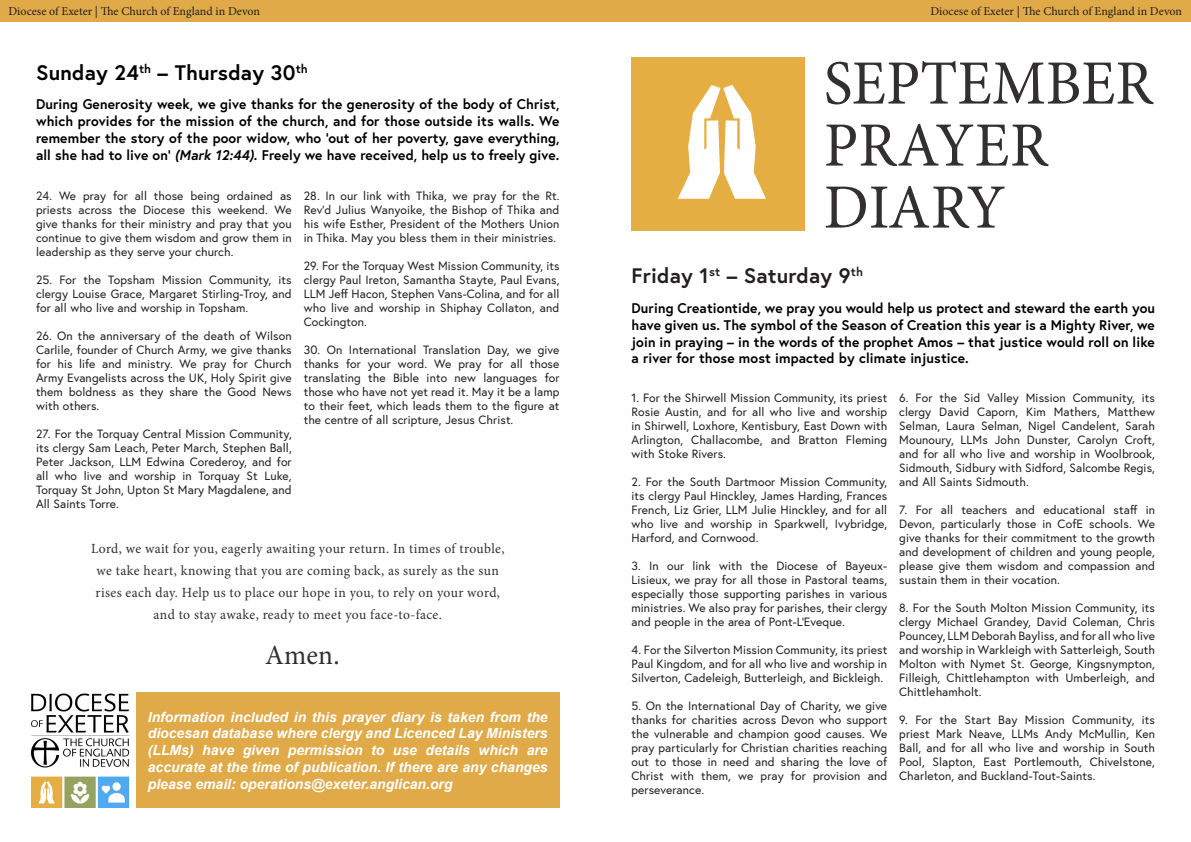
<style>
.page{position:relative;width:1191px;height:842px;background:#fff}
.page>*{position:absolute;margin:0;border:0;box-sizing:border-box;transform-origin:0 0}
.t1{font:63px "Minion Pro";color:#312f30}
.t2{font:63px "Minion Pro";color:#312f30;scale:.96 1}
.t3{font:28px "Minion Pro";color:#312f30}
.t4{font:700 21px "Europa";letter-spacing:.01em;color:#000001}
.t5{font:700 21px "Europa";letter-spacing:.01em;color:#231f20}
.t6{font:700 14px/16.8px "Europa";letter-spacing:.01em;color:#000001;text-align:justify}
.t7{font:700 14px/16.8px "Europa";letter-spacing:.01em;color:#000;text-align:justify}
.t8{font:italic 700 14px/16.8px "Arial";color:#fff;text-align:justify}
.t9{font:14px/22px "Minion Pro";letter-spacing:.025em;color:#312f30;text-align:center}
.t10{font:12px/14px "Europa";letter-spacing:.01em;color:#231f20;text-align:justify}
.t11{font:12px "Minion Pro";color:#231f20}
.s1{font-style:italic}
</style>
<div class="page">
<div style="left:0;top:0;width:1191px;height:22px;background:#e0aa49"></div>
<img style="left:631px;top:57px;width:173px;height:174px">
<div style="left:136px;top:693px;width:423px;height:115px;background:#e0aa49"></div>
<img style="left:31px;top:693px;width:99px;height:115px">
<p class="t11" style="left:9px;top:3px;width:253px">Diocese of Exeter | The Church of England in Devon</p>
<p class="t11" style="left:930px;top:3px;width:253px">Diocese of Exeter | The Church of England in Devon</p>
<p class="t4" style="left:36px;top:58px;width:273px">Sunday 24<sup>th</sup> – Thursday 30<sup>th</sup></p>
<p class="t6" style="left:36px;top:95px;width:525px">During Generosity week, we give thanks for the generosity of the body of Christ, which provides for the mission of the church, and for those outside its walls. We remember the story of the poor widow, who ‘out of her poverty, gave everything, all she had to live on’ <span class="s1">(Mark 12:44)</span>. Freely we have received, help us to freely give.</p>
<p class="t10" style="left:36px;top:189px;width:257px">24. We pray for all those being ordained as priests across the Diocese this weekend. We give thanks for their ministry and pray that you continue to give them wisdom and grow them in leadership as they serve your church.</p>
<p class="t10" style="left:36px;top:273px;width:257px">25. For the Topsham Mission Community, its clergy Louise Grace, Margaret Stirling-Troy, and for all who live and worship in Topsham.</p>
<p class="t10" style="left:36px;top:329px;width:257px">26. On the anniversary of the death of Wilson Carlile, founder of Church Army, we give thanks for his life and ministry. We pray for Church Army Evangelists across the UK, Holy Spirit give them boldness as they share the Good News with others.</p>
<p class="t10" style="left:36px;top:427px;width:257px">27. For the Torquay Central Mission Community, its clergy Sam Leach, Peter March, Stephen Ball, Peter Jackson, LLM Edwina Corederoy, and for all who live and worship in Torquay St Luke, Torquay St John, Upton St Mary Magdalene, and All Saints Torre.</p>
<p class="t10" style="left:304px;top:189px;width:257px">28. In our link with Thika, we pray for the Rt.<br>Rev’d Julius Wanyoike, the Bishop of Thika and his wife Esther, President of the Mothers Union in Thika. May you bless them in their ministries.</p>
<p class="t10" style="left:304px;top:259px;width:257px">29. For the Torquay West Mission Community, its clergy Paul Ireton, Samantha Stayte, Paul Evans, LLM Jeff Hacon, Stephen Vans-Colina, and for all who live and worship in Shiphay Collaton, and Cockington.</p>
<p class="t10" style="left:304px;top:343px;width:257px">30. On International Translation Day, we give thanks for your word. We pray for all those translating the Bible into new languages for those who have not yet read it. May it be a lamp to their feet, which leads them to the figure at the centre of all scripture, Jesus Christ.</p>
<p class="t9" style="left:91px;top:538px;width:415px">Lord, we wait for you, eagerly awaiting your return. In times of trouble, we take heart, knowing that you are coming back, as surely as the sun rises each day. Help us to place our hope in you, to rely on your word, and to stay awake, ready to meet you face-to-face.</p>
<p class="t3" style="left:265px;top:636px;width:76px">Amen.</p>
<p class="t8" style="left:148px;top:709px;width:401px">Information included in this prayer diary is taken from the diocesan database where clergy and Licenced Lay Ministers (LLMs) have given permission to use details which are accurate at the time of publication. If there are any changes please email: operations@exeter.anglican.org</p>
<p class="t2" style="left:823px;top:41px;width:344px">SEPTEMBER</p>
<p class="t1" style="left:823px;top:103px;width:226px">PRAYER</p>
<p class="t1" style="left:823px;top:165px;width:183px">DIARY</p>
<p class="t5" style="left:631px;top:262px;width:233px">Friday 1<sup>st</sup> – Saturday 9<sup>th</sup></p>
<p class="t7" style="left:631px;top:299px;width:525px">During Creationtide, we pray you would help us protect and steward the earth you have given us. The symbol of the Season of Creation this year is a Mighty River, we join in praying – in the words of the prophet Amos – that justice would roll on like a river for those most impacted by climate injustice.</p>
<p class="t10" style="left:631px;top:390px;width:257px">1. For the Shirwell Mission Community, its priest Rosie Austin, and for all who live and worship in Shirwell, Loxhore, Kentisbury, East Down with Arlington, Challacombe, and Bratton Fleming with Stoke Rivers.</p>
<p class="t10" style="left:631px;top:474px;width:257px">2. For the South Dartmoor Mission Community, its clergy Paul Hinckley, James Harding, Frances French, Liz Grier, LLM Julie Hinckley, and for all who live and worship in Sparkwell, Ivybridge, Harford, and Cornwood.</p>
<p class="t10" style="left:631px;top:558px;width:257px">3. In our link with the Diocese of Bayeux-Lisieux, we pray for all those in Pastoral teams, especially those supporting parishes in various ministries. We also pray for parishes, their clergy and people in the area of Pont-L’Eveque.</p>
<p class="t10" style="left:631px;top:642px;width:257px">4. For the Silverton Mission Community, its priest Paul Kingdom, and for all who live and worship in Silverton, Cadeleigh, Butterleigh, and Bickleigh.</p>
<p class="t10" style="left:631px;top:698px;width:257px">5. On the International Day of Charity, we give thanks for charities across Devon who support the vulnerable and champion good causes. We pray particularly for Christian charities reaching out to those in need and sharing the love of Christ with them, we pray for provision and perseverance.</p>
<p class="t10" style="left:899px;top:390px;width:257px">6. For the Sid Valley Mission Community, its clergy David Caporn, Kim Mathers, Matthew Selman, Laura Selman, Nigel Candelent, Sarah Mounoury, LLMs John Dunster, Carolyn Croft, and for all who live and worship in Woolbrook, Sidmouth, Sidbury with Sidford, Salcombe Regis, and All Saints Sidmouth.</p>
<p class="t10" style="left:899px;top:502px;width:257px">7. For all teachers and educational staff in Devon, particularly those in CofE schools. We give thanks for their commitment to the growth and development of children and young people, please give them wisdom and compassion and sustain them in their vocation.</p>
<p class="t10" style="left:899px;top:600px;width:257px">8. For the South Molton Mission Community, its clergy Michael Grandey, David Coleman, Chris Pouncey, LLM Deborah Bayliss, and for all who live and worship in Warkleigh with Satterleigh, South Molton with Nymet St. George, Kingsnympton, Filleigh, Chittlehampton with Umberleigh, and Chittlehamholt.</p>
<p class="t10" style="left:899px;top:712px;width:257px">9. For the Start Bay Mission Community, its priest Mark Neave, LLMs Andy McMullin, Ken Ball, and for all who live and worship in South Pool, Slapton, East Portlemouth, Chivelstone, Charleton, and Buckland-Tout-Saints.</p>
</div>
